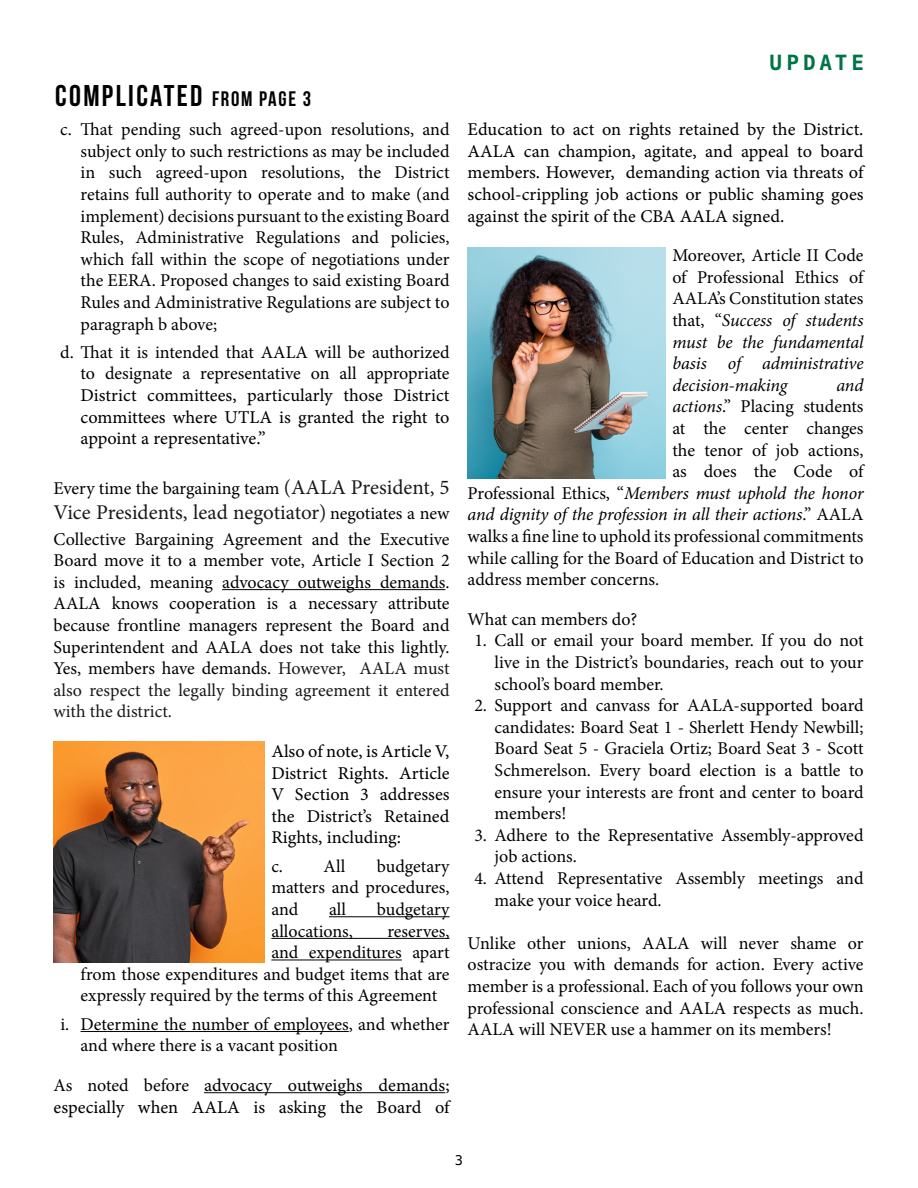
<style>
.page{position:relative;width:918px;height:1188px;background:#fff}
.page>*{position:absolute;margin:0;border:0;box-sizing:border-box;transform-origin:0 0}
.t1{font:30px "Bebas Neue";letter-spacing:.08em;color:#000}
.t2{font:21px "Minion Pro";color:#191919}
.t3{font:700 21px "Hack";letter-spacing:.18em;color:#007447}
.t4{font:18px/21.6px "Minion Pro";color:#000;text-align:justify}
.t5{font:18px/21.6px "Minion Pro Capt";color:#000;text-align:justify}
.t6{font:italic 18px "Minion Pro";letter-spacing:-.01em;color:#000}
.t7{font:13.5px "Hack";color:#000}
.s1{font-size:21px}
.s2{font-size:21px;color:#191919}
.s3{font-size:18px;color:#000}
.s4{color:#191919}
.s5{font-family:"Minion Pro"}
.s6{font-style:italic}
.s7{font-style:normal}
</style>
<div class="page">
<hr style="left:222px;top:589px;width:223px;height:1px;background:#000">
<hr style="left:329px;top:916px;width:121px;height:1px;background:#000">
<hr style="left:271px;top:938px;width:179px;height:1px;background:#000">
<hr style="left:271px;top:960px;width:131px;height:1px;background:#000">
<hr style="left:81px;top:1031px;width:268px;height:1px;background:#000">
<hr style="left:204px;top:1092px;width:241px;height:1px;background:#000">
<img style="left:54px;top:741px;width:211px;height:222px">
<img style="left:468px;top:247px;width:198px;height:232px">
<h1 class="t1" style="left:55px;top:79px;width:257px">COMPLICATED <span class="s1">FROM PAGE 3</span></h1>
<p class="t4" style="left:81px;top:119px;width:371px;text-indent:-20px">c. That pending such agreed-upon resolutions, and subject only to such restrictions as may be included in such agreed-upon resolutions, the District retains full authority to operate and to make (and implement) decisions pursuant to the existing Board Rules, Administrative Regulations and policies, which fall within the scope of negotiations under the EERA. Proposed changes to said existing Board Rules and Administrative Regulations are subject to paragraph b above;</p>
<p class="t4" style="left:60px;top:341px;width:391px;text-align:right">d. That it is intended that AALA will be authorized to designate a representative on all appropriate</p>
<p class="t5" style="left:81px;top:385px;width:370px">District committees, particularly those District committees where UTLA is granted the right to appoint a representative.”</p>
<p class="t4" style="left:54px;top:478px;width:398px">Every time the bargaining team <span class="s2">(AALA President, 5</span></p>
<p class="t2" style="left:54px;top:499px;width:397px">Vice Presidents, lead negotiator) <span class="s3">negotiates a new</span></p>
<p class="t4" style="left:54px;top:528px;width:398px">Collective Bargaining Agreement and the Executive Board move it to a member vote, Article I Section 2 is included, meaning advocacy outweighs demands.<br>AALA knows cooperation is a necessary attribute because frontline managers represent the Board and Superintendent and AALA does not take this lightly.<br>Yes, members have demands. <span class="s4">However, AALA must also respect the legally binding agreement it entered with the district.</span></p>
<p class="t5" style="left:271px;top:740px;width:180px">Also of note, is Article V, District Rights. Article V Section 3 addresses the District’s Retained Rights, including:</p>
<p class="t4" style="left:271px;top:855px;width:75px">c. All</p>
<p class="t4" style="left:271px;top:855px;width:180px;text-indent:105px">budgetary matters and procedures, and</p>
<p class="t4" style="left:329px;top:899px;width:19px">all</p>
<p class="t4" style="left:377px;top:899px;width:74px">budgetary</p>
<p class="t4" style="left:271px;top:920px;width:83px">allocations,</p>
<p class="t4" style="left:387px;top:920px;width:64px">reserves,</p>
<p class="t4" style="left:271px;top:942px;width:180px">and expenditures apart</p>
<p class="t4" style="left:81px;top:963px;width:370px">from those expenditures and budget items that are</p>
<p class="t4" style="left:81px;top:985px;width:358px">expressly required by the terms of this Agreement</p>
<p class="t4" style="left:81px;top:1013px;width:371px;text-indent:-20px">i. Determine the number of employees, and whether and where there is a vacant position</p>
<p class="t5" style="left:54px;top:1074px;width:398px"><span class="s5">As noted before</span> advocacy outweighs demands; especially when AALA is asking the Board of</p>
<p class="t3" style="left:770px;top:49px;width:96px">UPDATE</p>
<p class="t5" style="left:468px;top:119px;width:397px">Education to act on rights retained by the District.<br>AALA can champion, agitate, and appeal to board members. However, demanding action via threats of school-crippling job actions or public shaming goes against the spirit of the CBA AALA signed.</p>
<p class="t4" style="left:672px;top:245px;width:193px">Moreover, Article II Code of Professional Ethics of AALA’s Constitution states that, “<span class="s6">Success of students must be the fundamental basis of administrative decision-making</span></p>
<p class="t6" style="left:836px;top:373px;width:29px">and</p>
<p class="t4" style="left:672px;top:396px;width:193px"><span class="s6">actions</span>.” Placing students</p>
<p class="t4" style="left:672px;top:417px;width:193px">at the center changes</p>
<p class="t4" style="left:672px;top:439px;width:193px">the tenor of job actions,</p>
<p class="t4" style="left:672px;top:461px;width:193px">as does the Code of</p>
<p class="t6" style="left:468px;top:481px;width:398px"><span class="s7">Professional Ethics, “</span>Members must uphold the honor</p>
<p class="t6" style="left:468px;top:502px;width:398px">and dignity of the profession in all their actions<span class="s7">.” AALA</span></p>
<p class="t4" style="left:468px;top:525px;width:398px">walks a fine line to uphold its professional commitments</p>
<p class="t4" style="left:468px;top:547px;width:397px">while calling for the Board of Education and District to</p>
<p class="t4" style="left:468px;top:569px;width:193px">address member concerns.</p>
<p class="t4" style="left:468px;top:608px;width:171px">What can members do?</p>
<p class="t4" style="left:495px;top:630px;width:370px;text-indent:-20px">1. Call or email your board member. If you do not live in the District’s boundaries, reach out to your school’s board member.</p>
<p class="t4" style="left:495px;top:695px;width:371px;text-indent:-20px">2. Support and canvass for AALA-supported board candidates: Board Seat 1 - Sherlett Hendy Newbill; Board Seat 5 - Graciela Ortiz; Board Seat 3 - Scott Schmerelson. Every board election is a battle to ensure your interests are front and center to board members!</p>
<p class="t4" style="left:495px;top:824px;width:370px;text-indent:-20px">3. Adhere to the Representative Assembly-approved job actions.</p>
<p class="t4" style="left:495px;top:867px;width:371px;text-indent:-20px">4. Attend Representative Assembly meetings and make your voice heard.</p>
<p class="t4" style="left:468px;top:932px;width:398px">Unlike other unions, AALA will never shame or ostracize you with demands for action. Every active member is a professional. Each of you follows your own professional conscience and AALA respects as much.<br>AALA will NEVER use a hammer on its members!</p>
<p class="t7" style="left:455px;top:1151px;width:10px">3</p>
</div>
